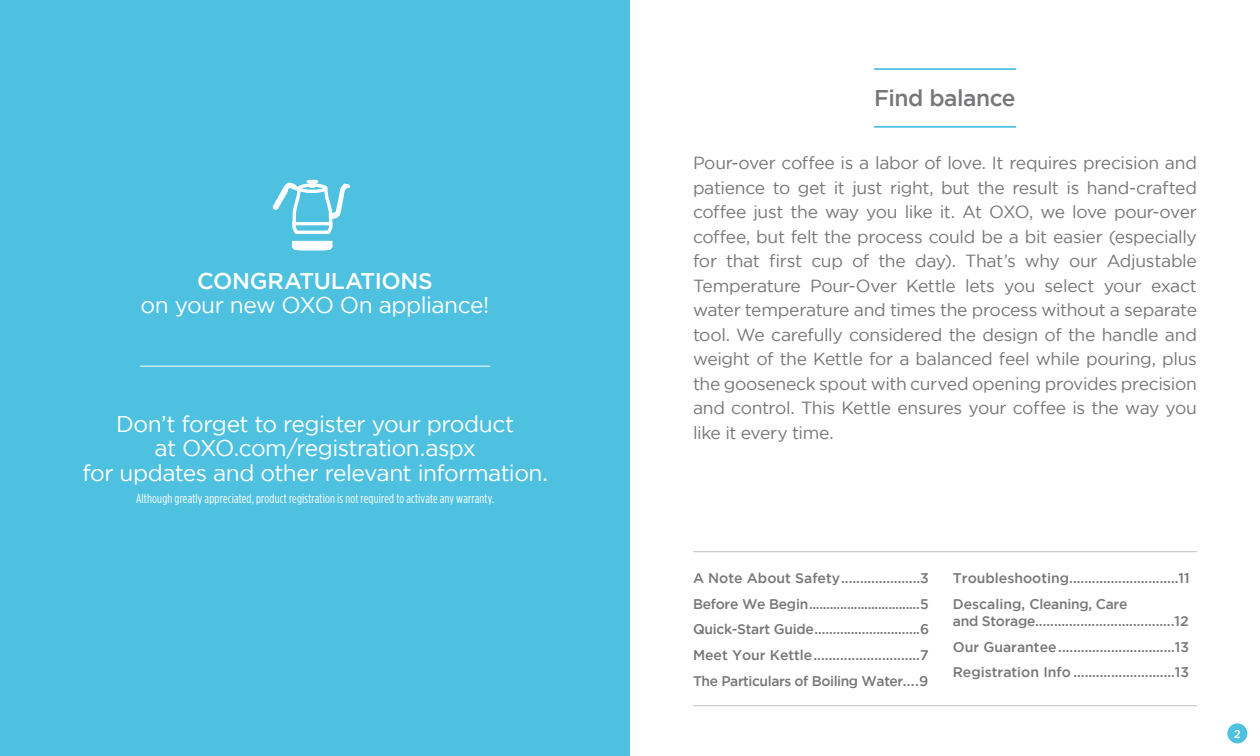
<style>
.page{position:relative;width:1260px;height:756px;background:#fff}
.page>*{position:absolute;margin:0;border:0;box-sizing:border-box;transform-origin:0 0}
.t1{font:22.75px/24.5px "Gotham";letter-spacing:-.025em;color:#fff;text-align:center}
.t2{font:500 22.75px "Gotham";letter-spacing:-.015em;color:#fff}
.t3{font:500 22.75px "Gotham";letter-spacing:-.02em;color:#77777a}
.t4{font:17.5px/24.5px "Gotham";letter-spacing:-.02em;color:#77777a;text-align:justify}
.t5{font:500 14px/25.7px "Gotham";color:#77777a;text-align:justify}
.t6{font:condensed 13.12px "Gotham";letter-spacing:.015em;color:#fff}
.t7{font:500 11.38px "Gotham";color:#fff}
</style>
<div class="page">
<div style="left:0;top:0;width:630px;height:756px;background:#4ec1e0"></div>
<hr style="left:874px;top:68px;width:142px;height:2px;background:#4ec1e0">
<hr style="left:874px;top:126px;width:142px;height:2px;background:#4ec1e0">
<hr style="left:140px;top:366px;width:350px;height:1px;background:#fff">
<hr style="left:693px;top:551px;width:504px;height:1px;background:#bfbfc0">
<hr style="left:693px;top:705px;width:504px;height:1px;background:#bfbfc0">
<svg style="left:272px;top:180px;width:78px;height:54px"></svg>
<svg style="left:292px;top:241px;width:41px;height:10px"></svg>
<div style="left:1227px;top:723px;width:20px;height:20px;background:#4ec1e0;border-radius:50%"></div>
<h1 class="t2" style="left:197px;top:268px;width:237px">CONGRATULATIONS</h1>
<h1 class="t1" style="left:141px;top:293px;width:350px">on your new OXO On appliance!</h1>
<h1 class="t1" style="left:82px;top:411px;width:467px">Don’t forget to register your product<br>at OXO.com/registration.aspx<br>for updates and other relevant information.</h1>
<p class="t6" style="left:136px;top:492px;width:360px">Although greatly appreciated, product registration is not required to activate any warranty.</p>
<h1 class="t3" style="left:874px;top:85px;width:143px">Find balance</h1>
<p class="t4" style="left:693px;top:150px;width:506px">Pour-over coffee is a labor of love. It requires precision and patience to get it just right, but the result is hand-crafted coffee just the way you like it. At OXO, we love pour-over coffee, but felt the process could be a bit easier (especially for that first cup of the day). That’s why our Adjustable Temperature Pour-Over Kettle lets you select your exact water temperature and times the process without a separate tool. We carefully considered the design of the handle and weight of the Kettle for a balanced feel while pouring, plus the gooseneck spout with curved opening provides precision and control. This Kettle ensures your coffee is the way you like it every time.</p>
<p class="t5" style="left:693px;top:565px;width:238px">A Note About Safety.....................3<br>Before We Begin................................5<br>Quick-Start Guide.............................6<br>Meet Your Kettle............................7<br>The Particulars of Boiling Water....9</p>
<p class="t5" style="left:953px;top:565px;width:238px">Troubleshooting.............................11<br>Descaling, Cleaning, Care</p>
<p class="t5" style="left:953px;top:608px;width:238px">and Storage.....................................12<br>Our Guarantee...............................13<br>Registration Info ...........................13</p>
<p class="t7" style="left:1234px;top:727px;width:8px">2</p>
</div>
